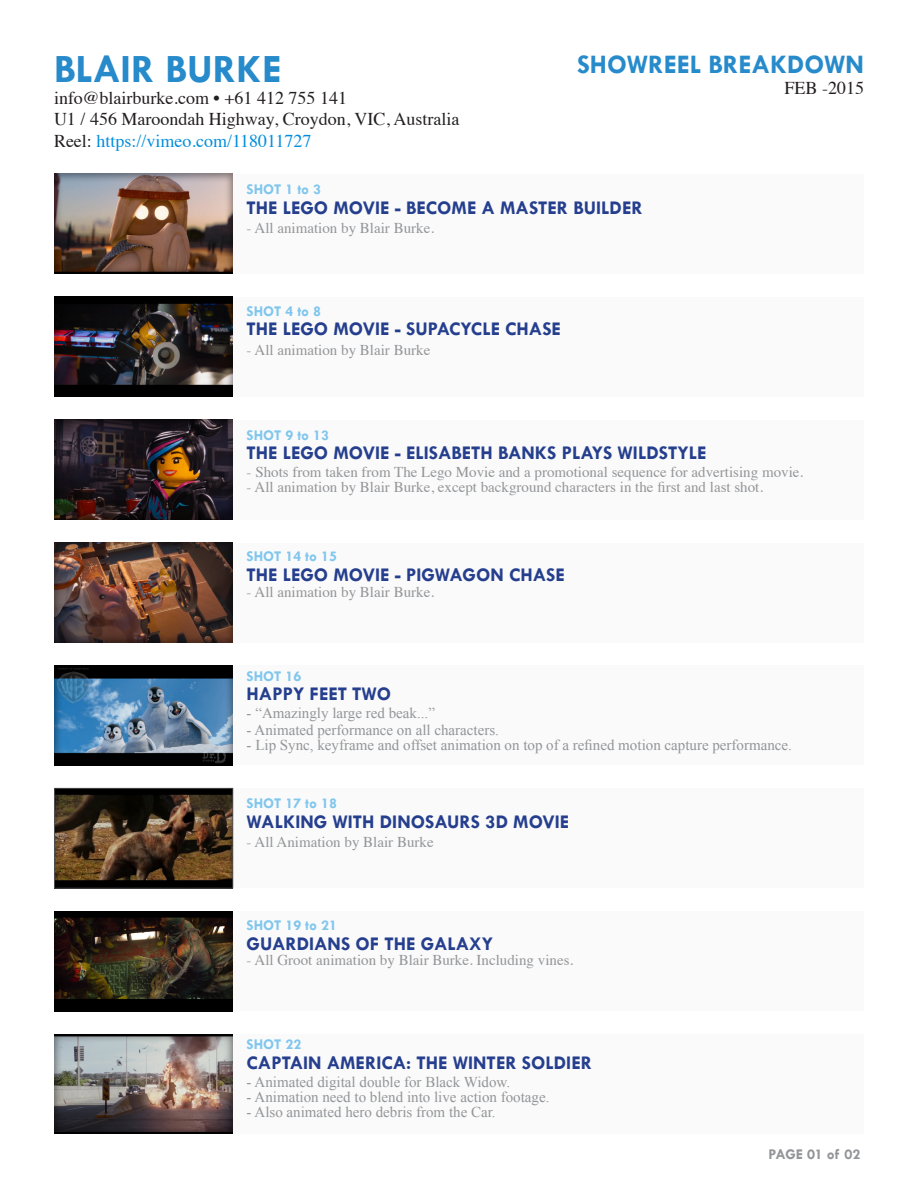
<style>
.page{position:relative;width:918px;height:1188px;background:#fff}
.page>*{position:absolute;margin:0;border:0;box-sizing:border-box;transform-origin:0 0}
.t1{font:700 40.5px "Tw Cen";color:#268acb}
.t2{font:700 27px "Tw Cen";color:#268acb}
.t3{font:700 19.5px "Tw Cen";color:#253f8e}
.t4{font:18px/21.6px "Times";color:#231f20}
.t5{font:15px "Times";color:#939598}
.t6{font:15px "Times New Roman";color:#939598}
.t7{font:700 15px "Tw Cen";color:#80c6ed}
.t8{font:700 15px "Tw Cen";color:#939598}
.s1{color:#008edc}
</style>
<div class="page">
<div style="left:54px;top:174px;width:810px;height:100px;background:#fafafa"></div>
<div style="left:52px;top:174px;width:181px;height:102px;background:#231f20;opacity:.45"></div>
<div style="left:54px;top:543px;width:810px;height:99px;background:#fafafa"></div>
<div style="left:52px;top:542px;width:181px;height:102px;background:#231f20;opacity:.45"></div>
<div style="left:54px;top:911px;width:810px;height:100px;background:#fafafa"></div>
<div style="left:52px;top:911px;width:181px;height:102px;background:#231f20;opacity:.45"></div>
<div style="left:54px;top:420px;width:810px;height:100px;background:#fafafa"></div>
<div style="left:54px;top:297px;width:810px;height:100px;background:#fafafa"></div>
<div style="left:52px;top:296px;width:181px;height:102px;background:#231f20;opacity:.45"></div>
<div style="left:54px;top:788px;width:810px;height:100px;background:#fafafa"></div>
<div style="left:52px;top:788px;width:181px;height:103px;background:#231f20;opacity:.45"></div>
<div style="left:54px;top:1034px;width:810px;height:100px;background:#fafafa"></div>
<div style="left:51px;top:1034px;width:182px;height:102px;background:#231f20;opacity:.45"></div>
<div style="left:51px;top:419px;width:182px;height:102px;background:#231f20;opacity:.45"></div>
<div style="left:54px;top:665px;width:810px;height:100px;background:#fafafa"></div>
<div style="left:52px;top:665px;width:181px;height:102px;background:#231f20;opacity:.45"></div>
<p class="t1" style="left:54px;top:45px;width:229px">BLAIR BURKE</p>
<p class="t4" style="left:54px;top:85px;width:295px">info@blairburke.com • +61 412 755 141</p>
<p class="t4" style="left:54px;top:107px;width:407px">U1 / 456 Maroondah Highway, Croydon, VIC, Australia<br>Reel: <span class="s1">https://vimeo.com/118011727</span></p>
<p class="t2" style="left:577px;top:48px;width:288px">SHOWREEL BREAKDOWN</p>
<p class="t4" style="left:784px;top:76px;width:81px">FEB -2015</p>
<p class="t7" style="left:247px;top:180px;width:76px">SHOT 1 to 3</p>
<p class="t3" style="left:247px;top:196px;width:398px">THE LEGO MOVIE - BECOME A MASTER BUILDER</p>
<p class="t5" style="left:247px;top:214px;width:189px">- All animation by Blair Burke.</p>
<p class="t7" style="left:247px;top:302px;width:76px">SHOT 4 to 8</p>
<p class="t3" style="left:247px;top:317px;width:316px">THE LEGO MOVIE - SUPACYCLE CHASE</p>
<p class="t5" style="left:247px;top:336px;width:185px">- All animation by Blair Burke</p>
<p class="t7" style="left:247px;top:426px;width:84px">SHOT 9 to 13</p>
<p class="t3" style="left:247px;top:442px;width:461px">THE LEGO MOVIE - ELISABETH BANKS PLAYS WILDSTYLE</p>
<p class="t5" style="left:247px;top:458px;width:558px">- Shots from taken from The Lego Movie and a promotional sequence for advertising movie.</p>
<p class="t5" style="left:247px;top:473px;width:518px">- All animation by Blair Burke, except background characters in the first and last shot.</p>
<p class="t7" style="left:247px;top:548px;width:92px">SHOT 14 to 15</p>
<p class="t3" style="left:247px;top:563px;width:320px">THE LEGO MOVIE - PIGWAGON CHASE</p>
<p class="t5" style="left:247px;top:578px;width:189px">- All animation by Blair Burke.</p>
<p class="t7" style="left:247px;top:667px;width:56px">SHOT 16</p>
<p class="t3" style="left:247px;top:682px;width:146px">HAPPY FEET TWO</p>
<p class="t6" style="left:247px;top:703px;width:190px">- “Amazingly large red beak...”</p>
<p class="t6" style="left:247px;top:720px;width:254px">- Animated performance on all characters.</p>
<p class="t6" style="left:247px;top:735px;width:547px">- Lip Sync, keyframe and offset animation on top of a refined motion capture performance.</p>
<p class="t7" style="left:247px;top:795px;width:92px">SHOT 17 to 18</p>
<p class="t3" style="left:247px;top:810px;width:324px">WALKING WITH DINOSAURS 3D MOVIE</p>
<p class="t5" style="left:247px;top:828px;width:189px">- All Animation by Blair Burke</p>
<p class="t7" style="left:247px;top:916px;width:92px">SHOT 19 to 21</p>
<p class="t3" style="left:247px;top:932px;width:248px">GUARDIANS OF THE GALAXY</p>
<p class="t5" style="left:247px;top:946px;width:328px">- All Groot animation by Blair Burke. Including vines.</p>
<p class="t7" style="left:247px;top:1036px;width:56px">SHOT 22</p>
<p class="t3" style="left:247px;top:1051px;width:347px">CAPTAIN AMERICA: THE WINTER SOLDIER</p>
<p class="t6" style="left:247px;top:1072px;width:265px">- Animated digital double for Black Widow.</p>
<p class="t6" style="left:247px;top:1087px;width:304px">- Animation need to blend into live action footage.</p>
<p class="t6" style="left:247px;top:1102px;width:251px">- Also animated hero debris from the Car.</p>
<p class="t8" style="left:769px;top:1146px;width:93px">PAGE 01 of 02</p>
</div>
